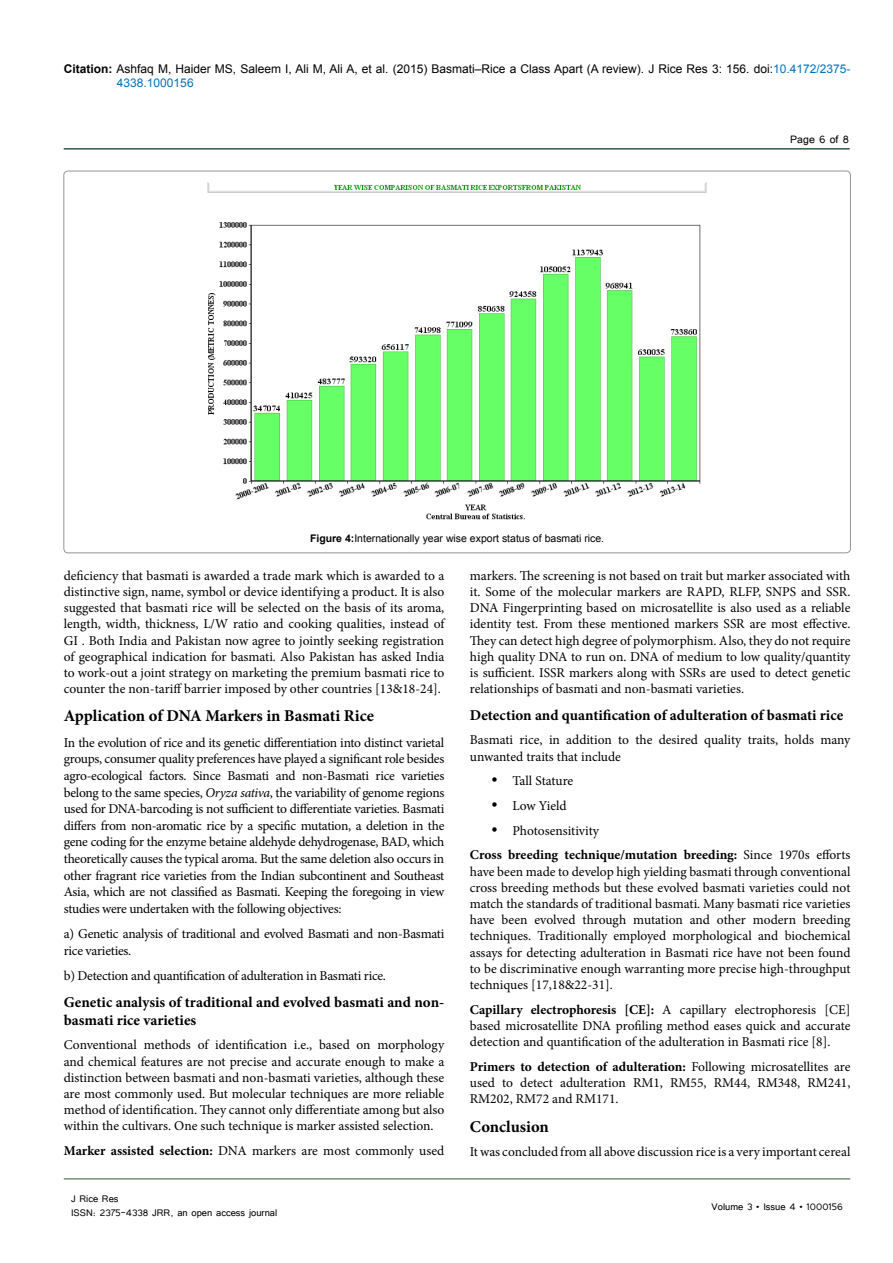
<style>
.page{position:relative;width:893px;height:1263px;background:#fff}
.page>*{position:absolute;margin:0;border:0;box-sizing:border-box;transform-origin:0 0}
.t1{font:700 16.5px "Minion Pro";color:#000}
.t2{font:700 15px/18px "Minion Pro";color:#000}
.t3{font:13.5px/16.2px "Minion Pro";letter-spacing:-.005em;color:#000;text-align:justify}
.t4{font:700 13.5px "Minion Pro";color:#000}
.t5{font:13.5px "Tunga";color:#000}
.t6{font:12px/14.4px "Arial";color:#000}
.t7{font:12px/14.4px "Tunga";color:#000}
.t8{font:10.5px "Arial";color:#000}
.s1{font-weight:700}
.s2{color:#0072bc}
.s3{font-style:italic}
.s4{font-weight:400}
</style>
<div class="page">
<hr style="left:64px;top:148px;width:786px;height:2px;background:#305843">
<hr style="left:64px;top:1179px;width:786px;height:1px;background:#305843">
<img style="left:208px;top:182px;width:499px;height:338px">
<p class="t6" style="left:117px;top:61px;width:735px;text-indent:-53px"><span class="s1">Citation:</span> Ashfaq M, Haider MS, Saleem I, Ali M, Ali A, et al. (2015) Basmati–Rice a Class Apart (A review). J Rice Res 3: 156. doi:<span class="s2">10.4172/2375-<br>4338.1000156</span></p>
<p class="t5" style="left:790px;top:131px;width:60px">Page 6 of 8</p>
<p class="t8" style="left:310px;top:532px;width:296px"><span class="s1">Figure 4:</span>Internationally year wise export status of basmati rice.</p>
<p class="t3" style="left:64px;top:567px;width:382px">deficiency that basmati is awarded a trade mark which is awarded to a distinctive sign, name, symbol or device identifying a product. It is also suggested that basmati rice will be selected on the basis of its aroma, length, width, thickness, L/W ratio and cooking qualities, instead of GI . Both India and Pakistan now agree to jointly seeking registration of geographical indication for basmati. Also Pakistan has asked India to work-out a joint strategy on marketing the premium basmati rice to counter the non-tariff barrier imposed by other countries [13&amp;18-24].</p>
<p class="t1" style="left:64px;top:704px;width:312px">Application of DNA Markers in Basmati Rice</p>
<p class="t3" style="left:64px;top:734px;width:382px;line-height:16.6px">In the evolution of rice and its genetic differentiation into distinct varietal groups, consumer quality preferences have played a significant role besides agro-ecological factors. Since Basmati and non-Basmati rice varieties belong to the same species, <span class="s3">Oryza sativa</span>, the variability of genome regions used for DNA-barcoding is not sufficient to differentiate varieties. Basmati differs from non-aromatic rice by a specific mutation, a deletion in the gene coding for the enzyme betaine aldehyde dehydrogenase, BAD, which theoretically causes the typical aroma. But the same deletion also occurs in other fragrant rice varieties from the Indian subcontinent and Southeast Asia, which are not classified as Basmati. Keeping the foregoing in view studies were undertaken with the following objectives:</p>
<p class="t3" style="left:64px;top:926px;width:382px;line-height:16.6px">a) Genetic analysis of traditional and evolved Basmati and non-Basmati rice varieties.</p>
<p class="t3" style="left:64px;top:968px;width:324px">b) Detection and quantification of adulteration in Basmati rice.</p>
<p class="t2" style="left:64px;top:992px;width:382px">Genetic analysis of traditional and evolved basmati and non&shy;basmati rice varieties</p>
<p class="t3" style="left:64px;top:1037px;width:382px">Conventional methods of identification i.e., based on morphology and chemical features are not precise and accurate enough to make a distinction between basmati and non-basmati varieties, although these are most commonly used. But molecular techniques are more reliable method of identification. They cannot only differentiate among but also within the cultivars. One such technique is marker assisted selection.</p>
<p class="t3" style="left:64px;top:1143px;width:382px"><span class="s1">Marker assisted selection:</span> DNA markers are most commonly used</p>
<p class="t3" style="left:470px;top:567px;width:382px">markers. The screening is not based on trait but marker associated with it. Some of the molecular markers are RAPD, RLFP, SNPS and SSR.<br>DNA Fingerprinting based on microsatellite is also used as a reliable identity test. From these mentioned markers SSR are most effective.<br>They can detect high degree of polymorphism. Also, they do not require high quality DNA to run on. DNA of medium to low quality/quantity is sufficient. ISSR markers along with SSRs are used to detect genetic relationships of basmati and non-basmati varieties.</p>
<p class="t2" style="left:470px;top:706px;width:375px">Detection and quantification of adulteration of basmati rice</p>
<p class="t3" style="left:470px;top:732px;width:382px">Basmati rice, in addition to the desired quality traits, holds many unwanted traits that include</p>
<p class="t3" style="left:512px;top:773px;width:62px">Tall Stature</p>
<p class="t3" style="left:512px;top:798px;width:56px">Low Yield</p>
<p class="t3" style="left:512px;top:822px;width:88px">Photosensitivity</p>
<p class="t4" style="left:470px;top:845px;width:382px">Cross breeding technique/mutation breeding: <span class="s4">Since 1970s efforts</span></p>
<p class="t3" style="left:470px;top:863px;width:382px">have been made to develop high yielding basmati through conventional cross breeding methods but these evolved basmati varieties could not match the standards of traditional basmati. Many basmati rice varieties have been evolved through mutation and other modern breeding techniques. Traditionally employed morphological and biochemical assays for detecting adulteration in Basmati rice have not been found to be discriminative enough warranting more precise high-throughput techniques [17,18&amp;22-31].</p>
<p class="t3" style="left:470px;top:1001px;width:382px"><span class="s1">Capillary electrophoresis [CE]:</span> A capillary electrophoresis [CE] based microsatellite DNA profiling method eases quick and accurate detection and quantification of the adulteration in Basmati rice [8].</p>
<p class="t3" style="left:470px;top:1058px;width:382px"><span class="s1">Primers to detection of adulteration:</span> Following microsatellites are used to detect adulteration RM1, RM55, RM44, RM348, RM241, RM202, RM72 and RM171.</p>
<p class="t1" style="left:470px;top:1114px;width:81px">Conclusion</p>
<p class="t3" style="left:470px;top:1144px;width:382px">It was concluded from all above discussion rice is a very important cereal</p>
<p class="t7" style="left:71px;top:1190px;width:208px">J Rice Res<br>ISSN: 2375-4338 JRR, an open access journal</p>
<p class="t7" style="left:712px;top:1199px;width:133px">Volume 3 • Issue 4 • 1000156</p>
</div>
